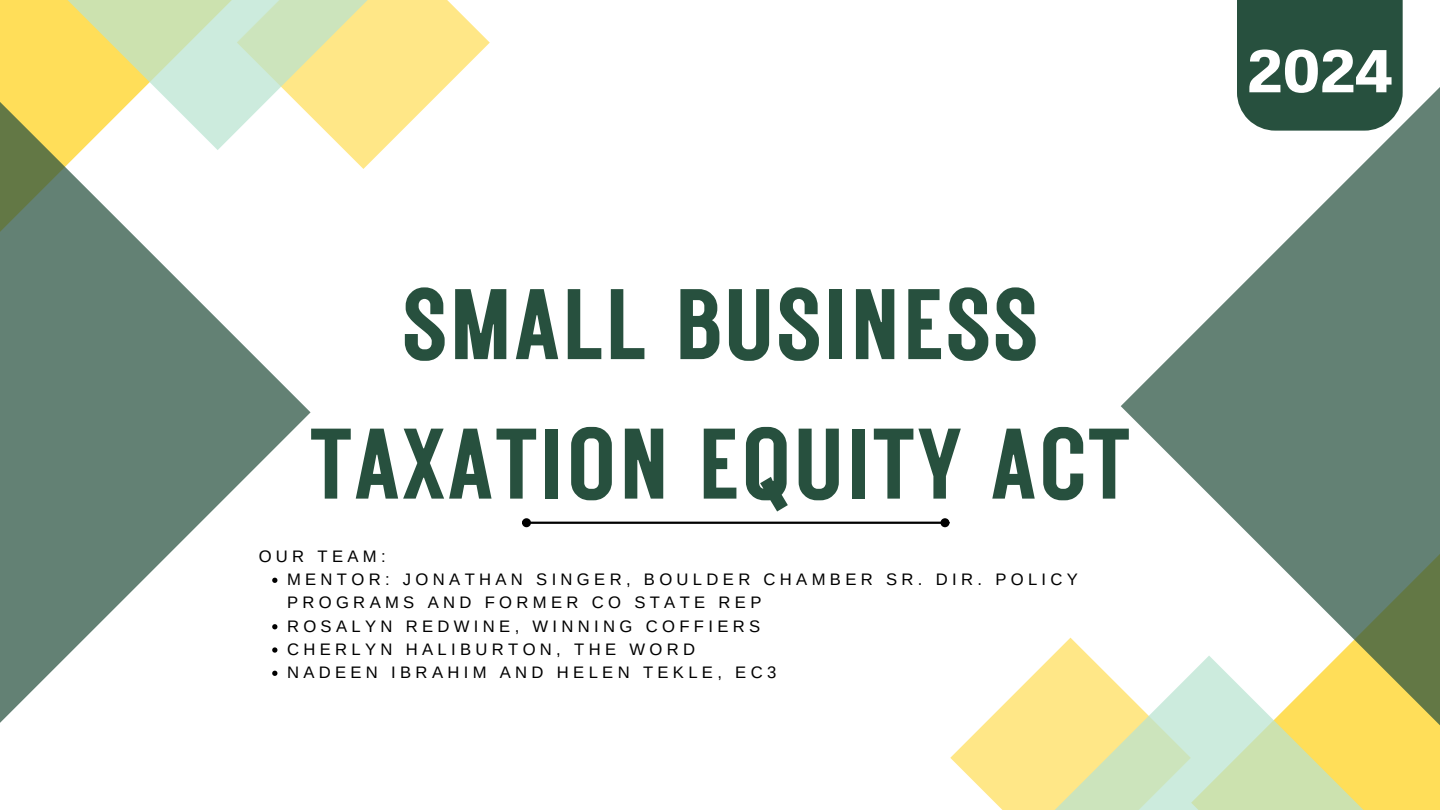
<style>
.page{position:relative;width:1440px;height:810px;background:#fff}
.page>*{position:absolute;margin:0;border:0;box-sizing:border-box;transform-origin:0 0}
.t1{font:100px/139.5px "Rustic Printed";color:#27503e;text-align:center}
.t2{font:600 67px "Emmali";color:#fff}
.t3{font:16.7px/23.2px "Arimo";letter-spacing:.26em;color:#000}
</style>
<div class="page">
<svg style="left:344px;top:20px;width:146px;height:149px"></svg>
<svg style="left:0;top:0;width:467px;height:150px;background:#efe8a0"></svg>
<svg style="left:0;top:41px;width:311px;height:682px"></svg>
<svg style="left:950px;top:638px;width:139px;height:142px"></svg>
<svg style="left:972px;top:656px;width:468px;height:154px;background:#ede79f"></svg>
<svg style="left:1121px;top:87px;width:319px;height:673px"></svg>
<div style="left:1237px;top:0;width:166px;height:131px;background:#27503e"></div>
<svg style="left:272px;top:578px;width:5px;height:5px"></svg>
<svg style="left:272px;top:624px;width:5px;height:5px"></svg>
<svg style="left:272px;top:647px;width:5px;height:6px"></svg>
<svg style="left:272px;top:671px;width:5px;height:5px"></svg>
<hr style="left:530px;top:522px;width:411px;height:2px;background:#000">
<div style="left:523px;top:519px;width:7px;height:7px;background:#000;border-radius:50%"></div>
<div style="left:522px;top:518px;width:9px;height:9px;border:2px solid #000;border-radius:50%"></div>
<div style="left:942px;top:519px;width:6px;height:7px;background:#000;border-radius:50%"></div>
<div style="left:940px;top:518px;width:9px;height:9px;border:2px solid #000;border-radius:50%"></div>
<p class="t1" style="left:309px;top:252px;width:824px">SMALL BUSINESS<br>TAXATION EQUITY ACT</p>
<p class="t3" style="left:259px;top:545px;width:129px">OUR TEAM:</p>
<h1 class="t3" style="left:287px;top:568px;width:792px">MENTOR: JONATHAN SINGER, BOULDER CHAMBER SR. DIR. POLICY<br>PROGRAMS AND FORMER CO STATE REP</h1>
<h3 class="t3" style="left:287px;top:614px;width:475px">ROSALYN REDWINE, WINNING COFFIERS</h3>
<p class="t3" style="left:287px;top:638px;width:410px">CHERLYN HALIBURTON, THE WORD</p>
<p class="t3" style="left:287px;top:661px;width:491px">NADEEN IBRAHIM AND HELEN TEKLE, EC3</p>
<h2 class="t2" style="left:1247px;top:30px;width:146px">2024</h2>
</div>
